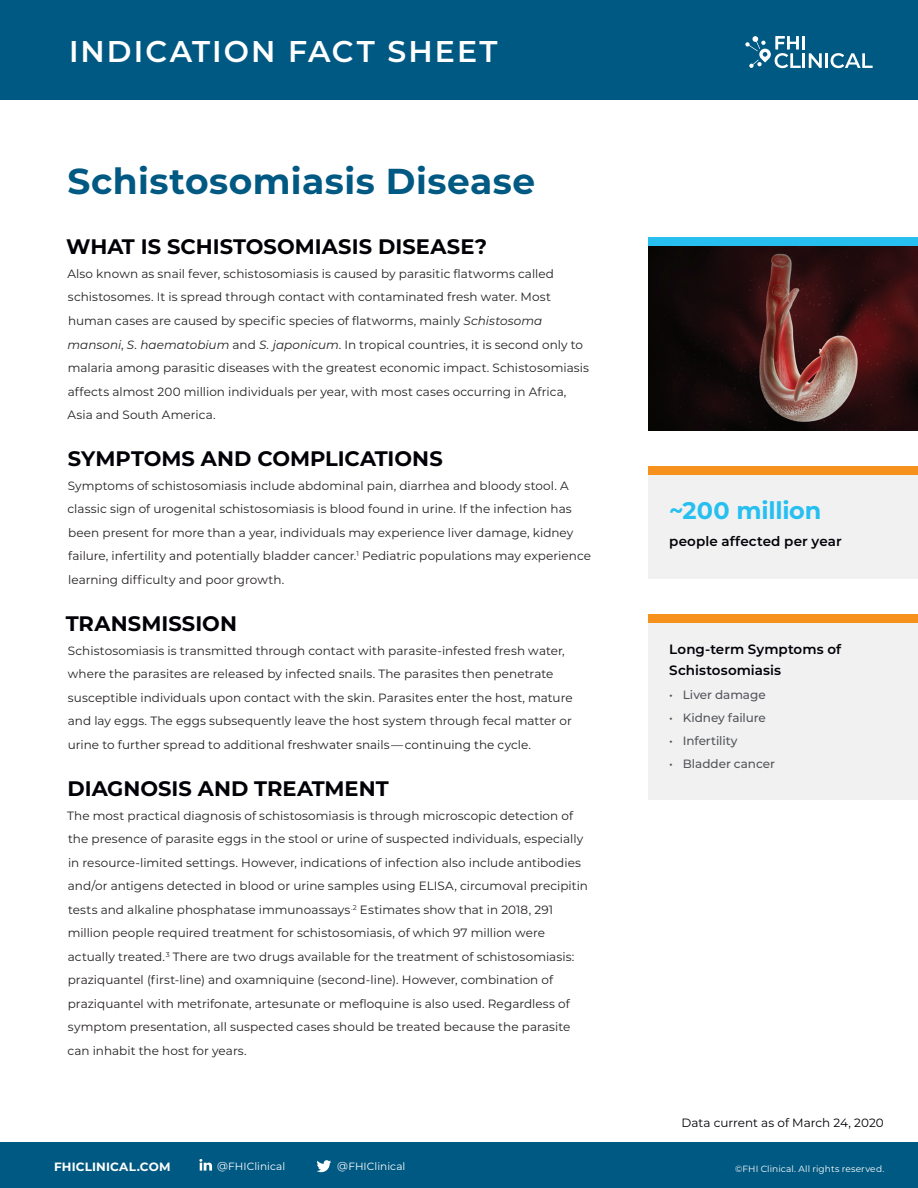
<style>
.page{position:relative;width:918px;height:1188px;background:#fff}
.page>*{position:absolute;margin:0;border:0;box-sizing:border-box;transform-origin:0 0}
.t1{font:700 36px "Montserrat";letter-spacing:.015em;color:#005982}
.Indication_title{font:600 30px "Montserrat";letter-spacing:.07em;color:#fff}
.statistic{font:700 24px "Montserrat";letter-spacing:-.01em;color:#26bff0}
.Section_Title{font:700 21px "Montserrat";color:#000006}
.Sidebar_header{font:600 13.5px/21px "Montserrat";letter-spacing:.005em;color:#000006}
.Body_Paragraph{font:12px/23.5px "Montserrat";letter-spacing:.005em;color:#231f20}
.t2{font:500 12px "Montserrat";letter-spacing:-.005em;color:#54565a}
.Section_Title-2{font:12px "Montserrat";color:#000006}
.Website{font:700 12px "Montserrat";letter-spacing:.015em;color:#fff}
.Social_Media{font:10.5px "Montserrat";letter-spacing:.005em;color:#fff}
.Copyright{font:9px "Montserrat";letter-spacing:.01em;color:#fff}
.s1{font-style:italic}
</style>
<div class="page">
<img style="left:648px;top:246px;width:270px;height:184px">
<div style="left:0;top:0;width:918px;height:99px;background:#005982"></div>
<div style="left:0;top:1142px;width:918px;height:46px;background:#005982"></div>
<svg style="left:317px;top:1160px;width:14px;height:12px"></svg>
<svg style="left:199px;top:1159px;width:13px;height:12px"></svg>
<div style="left:648px;top:237px;width:270px;height:9px;background:#26bff0"></div>
<div style="left:648px;top:466px;width:270px;height:113px;background:#f1f1f2"></div>
<div style="left:648px;top:614px;width:270px;height:185px;background:#f1f1f2"></div>
<div style="left:648px;top:466px;width:270px;height:9px;background:#f6911e"></div>
<div style="left:648px;top:614px;width:270px;height:9px;background:#f6911e"></div>
<hr style="left:825px;top:53px;width:3px;height:15px;background:#fff">
<svg style="left:831px;top:53px;width:42px;height:15px"></svg>
<svg style="left:745px;top:36px;width:77px;height:32px"></svg>
<p class="Indication_title" style="left:69px;top:30px;width:430px">INDICATION FACT SHEET</p>
<p class="t1" style="left:68px;top:156px;width:469px">Schistosomiasis Disease</p>
<p class="Section_Title" style="left:66px;top:232px;width:422px">WHAT IS SCHISTOSOMIASIS DISEASE?</p>
<p class="Body_Paragraph" style="left:67px;top:261px;width:523px">Also known as snail fever, schistosomiasis is caused by parasitic flatworms called schistosomes. It is spread through contact with contaminated fresh water. Most human cases are caused by specific species of flatworms, mainly <span class="s1">Schistosoma mansoni</span>, <span class="s1">S. haematobium</span> and <span class="s1">S. japonicum</span>. In tropical countries, it is second only to malaria among parasitic diseases with the greatest economic impact. Schistosomiasis affects almost 200 million individuals per year, with most cases occurring in Africa, Asia and South America.</p>
<p class="Section_Title" style="left:68px;top:444px;width:376px">SYMPTOMS AND COMPLICATIONS</p>
<p class="Body_Paragraph" style="left:67px;top:473px;width:525px">Symptoms of schistosomiasis include abdominal pain, diarrhea and bloody stool. A classic sign of urogenital schistosomiasis is blood found in urine. If the infection has been present for more than a year, individuals may experience liver damage, kidney failure, infertility and potentially bladder cancer.<sup>1</sup> Pediatric populations may experience learning difficulty and poor growth.</p>
<p class="Section_Title" style="left:66px;top:609px;width:173px">TRANSMISSION</p>
<p class="Body_Paragraph" style="left:68px;top:638px;width:506px">Schistosomiasis is transmitted through contact with parasite-infested fresh water, where the parasites are released by infected snails. The parasites then penetrate susceptible individuals upon contact with the skin. Parasites enter the host, mature and lay eggs. The eggs subsequently leave the host system through fecal matter or urine to further spread to additional freshwater snails — continuing the cycle.</p>
<p class="Section_Title" style="left:68px;top:773px;width:323px">DIAGNOSIS AND TREATMENT</p>
<p class="Body_Paragraph" style="left:67px;top:803px;width:522px">The most practical diagnosis of schistosomiasis is through microscopic detection of the presence of parasite eggs in the stool or urine of suspected individuals, especially in resource-limited settings. However, indications of infection also include antibodies and/or antigens detected in blood or urine samples using ELISA, circumoval precipitin tests and alkaline phosphatase immunoassays<sup>.2</sup> Estimates show that in 2018, 291 million people required treatment for schistosomiasis, of which 97 million were actually treated.<sup>3</sup> There are two drugs available for the treatment of schistosomiasis: praziquantel (first-line) and oxamniquine (second-line). However, combination of praziquantel with metrifonate, artesunate or mefloquine is also used. Regardless of symptom presentation, all suspected cases should be treated because the parasite can inhabit the host for years.</p>
<p class="Website" style="left:54px;top:1158px;width:118px">FHICLINICAL.COM</p>
<p class="Social_Media" style="left:217px;top:1159px;width:70px">@FHIClinical</p>
<p class="Social_Media" style="left:337px;top:1159px;width:70px">@FHIClinical</p>
<p class="statistic" style="left:669px;top:494px;width:154px">~200 million</p>
<p class="Sidebar_header" style="left:669px;top:530px;width:174px">people affected per year</p>
<p class="Sidebar_header" style="left:669px;top:638px;width:173px">Long-term Symptoms of<br>Schistosomiasis</p>
<p class="t2" style="left:669px;top:686px;width:98px">• Liver damage</p>
<p class="t2" style="left:669px;top:709px;width:98px">• Kidney failure</p>
<p class="t2" style="left:669px;top:732px;width:70px">• Infertility</p>
<p class="t2" style="left:669px;top:756px;width:107px">• Bladder cancer</p>
<p class="Section_Title-2" style="left:681px;top:1114px;width:204px">Data current as of March 24, 2020</p>
<p class="Copyright" style="left:735px;top:1162px;width:151px">©FHI Clinical. All rights reserved.</p>
</div>
